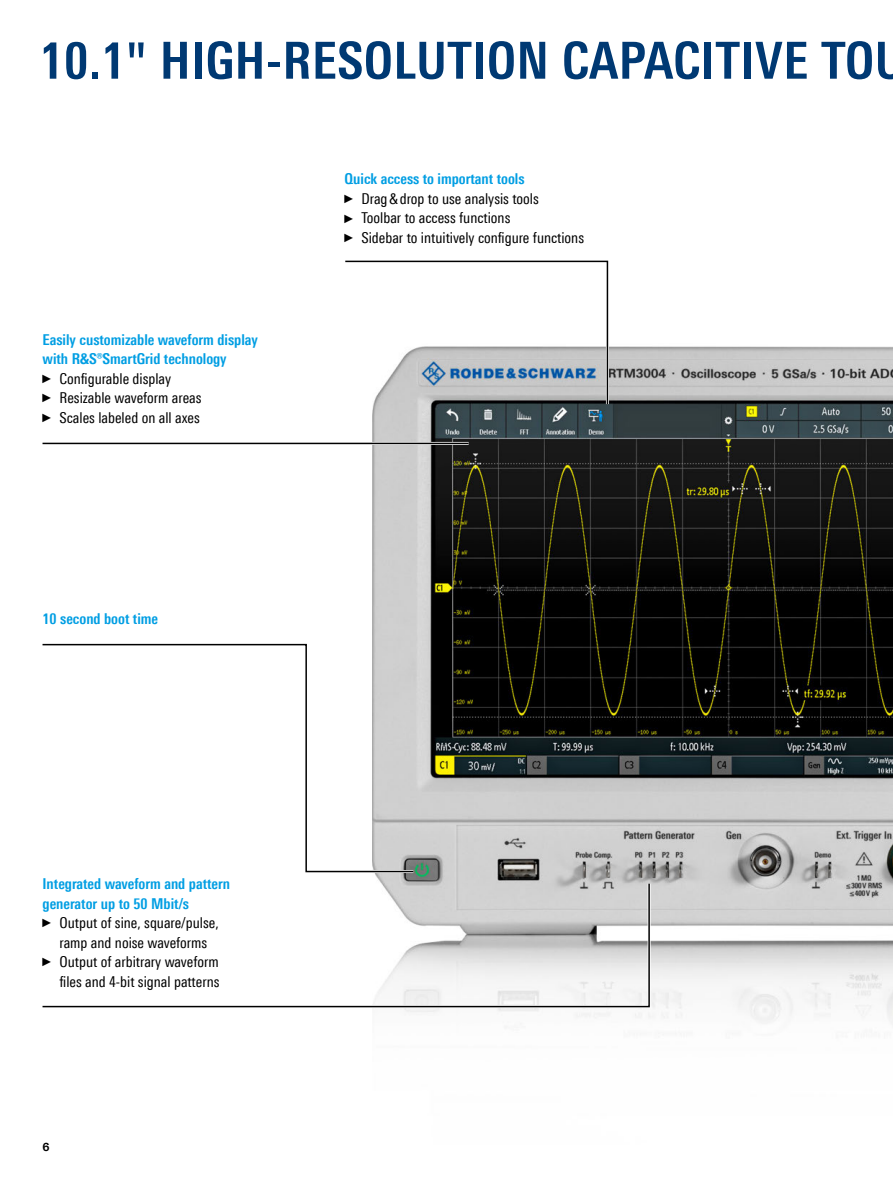
<style>
.page{position:relative;width:893px;height:1191px;background:#fff}
.page>*{position:absolute;margin:0;border:0;box-sizing:border-box;transform-origin:0 0}
.Seiten_Headline_34Pt_blauIVZ{font:700 condensed 51px "Linotype Universfor RS";letter-spacing:.01em;color:#003973}
.t1{font:condensed 15px/19.5px "Linotype Universfor RS";color:#000;text-align:center}
._10_pt_cond_Ueberschrift_cyan{font:700 condensed 15px/19.5px "Linotype Universfor RS";color:#009ee3}
.t2{font:700 11.25px "Linotype Universfor RS";color:#000}
.s1{font-family:"Arial Narrow";font-stretch:normal;font-size:12px}
</style>
<div class="page">
<img style="left:372px;top:346px;width:521px;height:679px">
<svg style="left:42px;top:643px;width:373px;height:230px"></svg>
<svg style="left:372px;top:880px;width:280px;height:129px"></svg>
<svg style="left:42px;top:882px;width:609px;height:126px"></svg>
<hr style="left:43px;top:442px;width:426px;height:3px;background:#fff">
<hr style="left:43px;top:443px;width:426px;height:1px;background:#000">
<svg style="left:345px;top:260px;width:265px;height:147px"></svg>
<p class="Seiten_Headline_34Pt_blauIVZ" style="left:40px;top:30px;width:867px">10.1" HIGH-RESOLUTION CAPACITIVE TOU</p>
<p class="_10_pt_cond_Ueberschrift_cyan" style="left:43px;top:329px;width:217px">Easily customizable waveform display with R&amp;S®SmartGrid technology</p>
<p class="t1" style="left:43px;top:368px;width:130px"><span class="s1">►</span> Configurable display</p>
<p class="t1" style="left:43px;top:388px;width:161px"><span class="s1">►</span> Resizable waveform areas</p>
<p class="t1" style="left:43px;top:407px;width:159px"><span class="s1">►</span> Scales labeled on all axes</p>
<p class="_10_pt_cond_Ueberschrift_cyan" style="left:43px;top:609px;width:117px">10 second boot time</p>
<p class="_10_pt_cond_Ueberschrift_cyan" style="left:344px;top:169px;width:182px">Quick access to important tools</p>
<p class="t1" style="left:344px;top:189px;width:196px"><span class="s1">►</span> Drag&amp;drop to use analysis tools</p>
<p class="t1" style="left:344px;top:208px;width:167px"><span class="s1">►</span> Toolbar to access functions</p>
<p class="t1" style="left:344px;top:228px;width:241px"><span class="s1">►</span> Sidebar to intuitively configure functions</p>
<p class="_10_pt_cond_Ueberschrift_cyan" style="left:43px;top:874px;width:189px">Integrated waveform and pattern generator up to 50 Mbit/s</p>
<p class="t1" style="left:43px;top:913px;width:178px"><span class="s1">►</span> Output of sine, square/pulse, ramp and noise waveforms</p>
<p class="t1" style="left:43px;top:952px;width:179px;text-align:right"><span class="s1">►</span> Output of arbitrary waveform files and 4-bit signal patterns</p>
<p class="t2" style="left:43px;top:1139px;width:9px">6</p>
</div>
